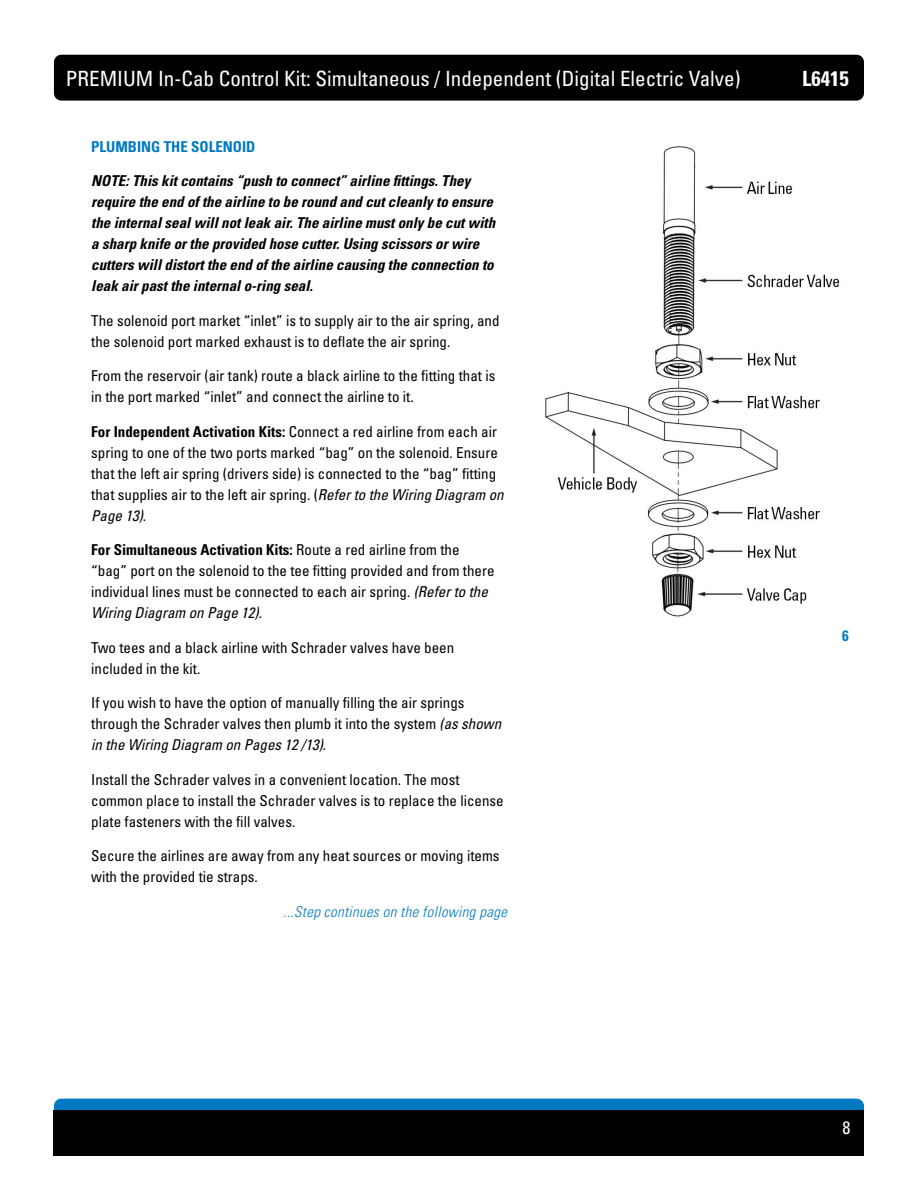
<style>
.page{position:relative;width:918px;height:1188px;background:#fff}
.page>*{position:absolute;margin:0;border:0;box-sizing:border-box;transform-origin:0 0}
.t1{font:condensed 21px "Univers LT Std";color:#fff}
.t2{font:700 condensed 21px "Univers LT Std";color:#fff}
.t3{font:condensed 18px "Univers LT Std";color:#fff}
.t4{font:condensed 15px/21px "Univers LT Std";color:#000}
.t5{font:italic 700 condensed 15px/21px "Univers LT Std";color:#000}
.t6{font:italic 300 condensed 15px "Univers LT Std";letter-spacing:.02em;color:#0079c1}
.t7{font:700 condensed 15px "Univers LT Std";color:#0079c1}
.s1{font-weight:700}
.s2{font-style:italic}
</style>
<div class="page">
<div style="left:54px;top:55px;width:810px;height:46px;background:#000;border-radius:7px"></div>
<div style="left:54px;top:1099px;width:810px;height:45px;background:#0079c1;border-radius:7px"></div>
<div style="left:54px;top:1110px;width:810px;height:46px;background:#000"></div>
<img style="left:545px;top:146px;width:295px;height:471px">
<h1 class="t1" style="left:66px;top:65px;width:676px">PREMIUM In-Cab Control Kit: Simultaneous / Independent (Digital Electric Valve)</h1>
<p class="t7" style="left:91px;top:137px;width:166px">PLUMBING THE SOLENOID</p>
<p class="t5" style="left:91px;top:171px;width:405px">NOTE: This kit contains “push to connect” airline fittings. They require the end of the airline to be round and cut cleanly to ensure the internal seal will not leak air. The airline must only be cut with a sharp knife or the provided hose cutter. Using scissors or wire cutters will distort the end of the airline causing the connection to leak air past the internal o-ring seal.</p>
<p class="t4" style="left:91px;top:310px;width:410px">The solenoid port market “inlet” is to supply air to the air spring, and the solenoid port marked exhaust is to deflate the air spring.</p>
<p class="t4" style="left:91px;top:365px;width:406px">From the reservoir (air tank) route a black airline to the fitting that is in the port marked “inlet” and connect the airline to it.</p>
<p class="t4" style="left:91px;top:421px;width:414px"><span class="s1">For Independent Activation Kits:</span> Connect a red airline from each air spring to one of the two ports marked “bag” on the solenoid. Ensure that the left air spring (drivers side) is connected to the “bag” fitting that supplies air to the left air spring. (<span class="s2">Refer to the Wiring Diagram on Page 13)</span>.</p>
<p class="t4" style="left:91px;top:539px;width:405px"><span class="s1">For Simultaneous Activation Kits:</span> Route a red airline from the “bag” port on the solenoid to the tee fitting provided and from there individual lines must be connected to each air spring. <span class="s2">(Refer to the Wiring Diagram on Page 12)</span>.</p>
<p class="t4" style="left:91px;top:637px;width:364px">Two tees and a black airline with Schrader valves have been included in the kit.</p>
<p class="t4" style="left:91px;top:692px;width:411px">If you wish to have the option of manually filling the air springs through the Schrader valves then plumb it into the system <span class="s2">(as shown in the Wiring Diagram on Pages 12 /13)</span>.</p>
<p class="t4" style="left:91px;top:769px;width:414px">Install the Schrader valves in a convenient location. The most common place to install the Schrader valves is to replace the license plate fasteners with the fill valves.</p>
<p class="t4" style="left:91px;top:845px;width:410px">Secure the airlines are away from any heat sources or moving items with the provided tie straps.</p>
<p class="t6" style="left:283px;top:903px;width:225px">...Step continues on the following page</p>
<h1 class="t2" style="left:802px;top:65px;width:48px">L6415</h1>
<p class="t7" style="left:842px;top:626px;width:8px">6</p>
<p class="t3" style="left:843px;top:1116px;width:9px">8</p>
</div>
